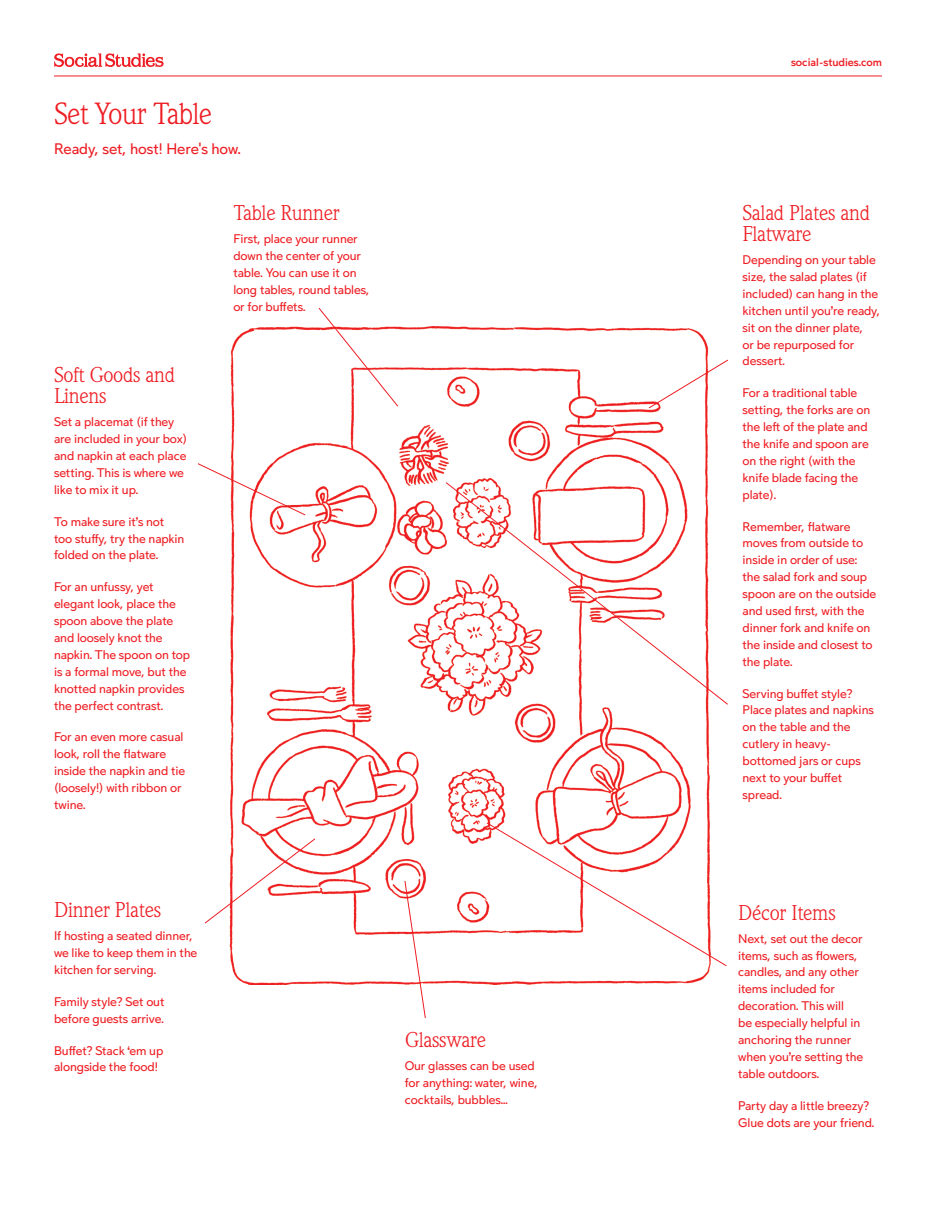
<style>
.page{position:relative;width:936px;height:1206px;background:#fff}
.page>*{position:absolute;margin:0;border:0;box-sizing:border-box;transform-origin:0 0}
.Name_of_Look{font:30px "Weidemann Std";letter-spacing:-.025em;color:#ee1d23}
.Table_Diagram_Header{font:21px/21px "Weidemann Std";letter-spacing:-.015em;color:#ee1d23}
.Look_subhead{font:14.25px "Left 3.5";letter-spacing:-.005em;color:#ee1d23}
.Table_Diagram_Body{font:11.7px/16.8px "Left 3.5";letter-spacing:-.01em;color:#ee1d23}
.t1{font:500 10.5px "Left 3.5";letter-spacing:-.005em;color:#ee1d23}
</style>
<div class="page">
<hr style="left:54px;top:76px;width:827px;height:1px;background:#ee1d23">
<svg style="left:54px;top:53px;width:109px;height:14px"></svg>
<img style="left:229px;top:327px;width:481px;height:657px">
<svg style="left:318px;top:308px;width:80px;height:99px"></svg>
<svg style="left:198px;top:463px;width:107px;height:52px"></svg>
<svg style="left:204px;top:838px;width:111px;height:85px"></svg>
<svg style="left:404px;top:880px;width:21px;height:138px"></svg>
<svg style="left:486px;top:822px;width:240px;height:144px"></svg>
<svg style="left:648px;top:359px;width:80px;height:49px"></svg>
<svg style="left:445px;top:482px;width:283px;height:222px"></svg>
<p class="Name_of_Look" style="left:54px;top:96px;width:160px">Set Your Table</p>
<p class="Look_subhead" style="left:54px;top:139px;width:188px">Ready, set, host! Here's how.</p>
<p class="Table_Diagram_Header" style="left:54px;top:364px;width:123px">Soft Goods and<br>Linens</p>
<p class="Table_Diagram_Body" style="left:54px;top:414px;width:135px">Set a placemat (if they are included in your box) and napkin at each place setting. This is where we like to mix it up.</p>
<p class="Table_Diagram_Body" style="left:54px;top:514px;width:132px">To make sure it’s not too stuffy, try the napkin folded on the plate.</p>
<p class="Table_Diagram_Body" style="left:54px;top:579px;width:138px">For an unfussy, yet elegant look, place the spoon above the plate and loosely knot the napkin. The spoon on top is a formal move, but the knotted napkin provides the perfect contrast.</p>
<p class="Table_Diagram_Body" style="left:54px;top:729px;width:133px">For an even more casual look, roll the flatware inside the napkin and tie (loosely!) with ribbon or twine.</p>
<p class="Table_Diagram_Header" style="left:233px;top:202px;width:108px">Table Runner</p>
<p class="Table_Diagram_Body" style="left:233px;top:231px;width:137px">First, place your runner down the center of your table. You can use it on long tables, round tables, or for buffets.</p>
<p class="Table_Diagram_Header" style="left:54px;top:899px;width:109px">Dinner Plates</p>
<p class="Table_Diagram_Body" style="left:54px;top:928px;width:145px">If hosting a seated dinner, we like to keep them in the kitchen for serving.</p>
<p class="Table_Diagram_Body" style="left:54px;top:994px;width:112px">Family style? Set out before guests arrive.</p>
<p class="Table_Diagram_Body" style="left:54px;top:1042px;width:111px">Buffet? Stack ‘em up alongside the food!</p>
<p class="Table_Diagram_Header" style="left:404px;top:1028px;width:83px">Glassware</p>
<p class="Table_Diagram_Body" style="left:404px;top:1058px;width:134px">Our glasses can be used for anything: water, wine, cocktails, bubbles...</p>
<p class="t1" style="left:790px;top:55px;width:92px">social-studies.com</p>
<p class="Table_Diagram_Header" style="left:742px;top:202px;width:129px">Salad Plates and<br>Flatware</p>
<p class="Table_Diagram_Body" style="left:742px;top:252px;width:139px">Depending on your table size, the salad plates (if included) can hang in the kitchen until you’re ready, sit on the dinner plate,<br>or be repurposed for dessert.</p>
<p class="Table_Diagram_Body" style="left:742px;top:386px;width:129px">For a traditional table setting, the forks are on the left of the plate and the knife and spoon are on the right (with the knife blade facing the plate).</p>
<p class="Table_Diagram_Body" style="left:742px;top:519px;width:135px">Remember, flatware moves from outside to inside in order of use: the salad fork and soup spoon are on the outside and used first, with the dinner fork and knife on the inside and closest to the plate.</p>
<p class="Table_Diagram_Body" style="left:742px;top:686px;width:133px">Serving buffet style?<br>Place plates and napkins on the table and the cutlery in heavy&shy;bottomed jars or cups next to your buffet spread.</p>
<p class="Table_Diagram_Header" style="left:738px;top:901px;width:99px">Décor Items</p>
<p class="Table_Diagram_Body" style="left:738px;top:930px;width:126px">Next, set out the decor items, such as flowers, candles, and any other items included for decoration. This will<br>be especially helpful in anchoring the runner when you’re setting the table outdoors.</p>
<p class="Table_Diagram_Body" style="left:738px;top:1097px;width:138px">Party day a little breezy?<br>Glue dots are your friend.</p>
</div>
